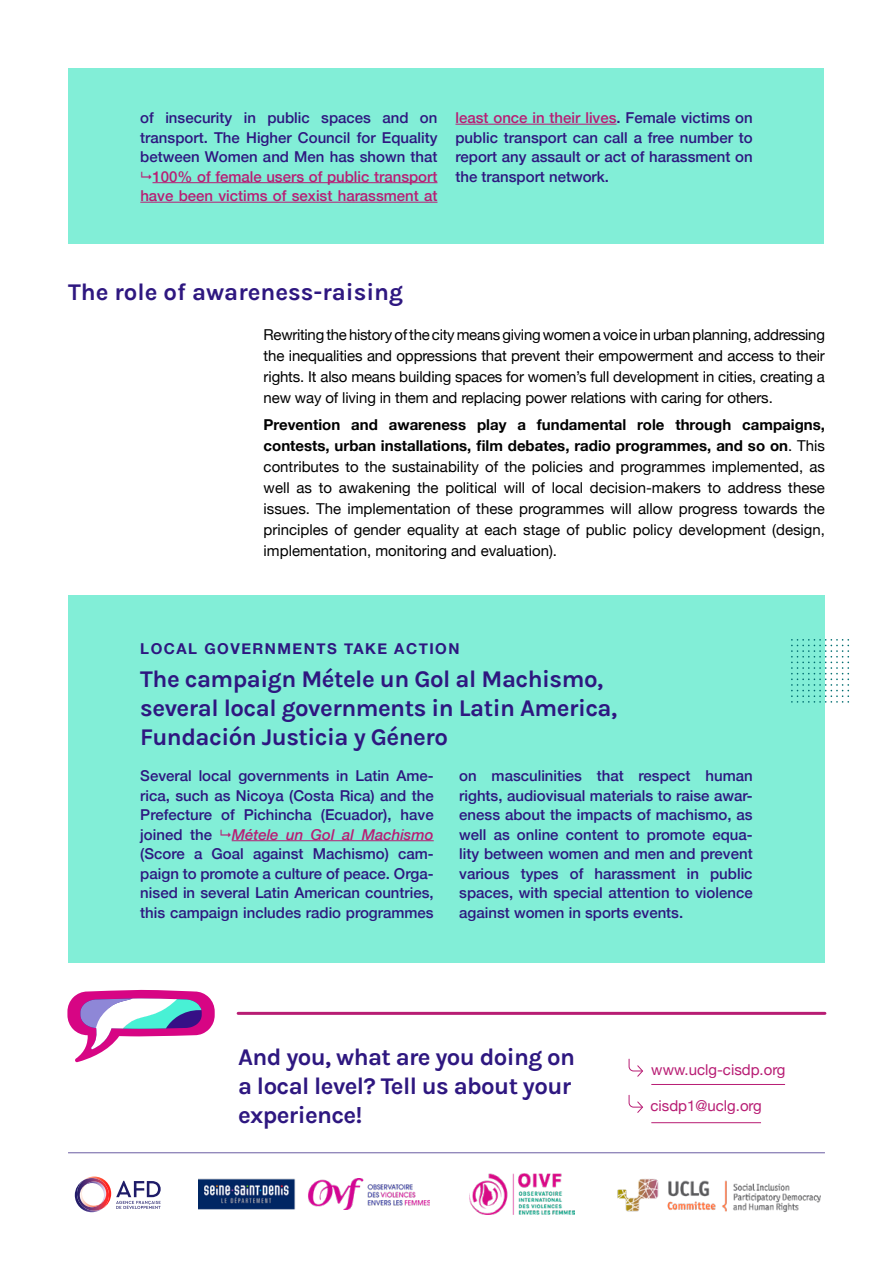
<style>
.page{position:relative;width:893px;height:1263px;background:#fff}
.page>*{position:absolute;margin:0;border:0;box-sizing:border-box;transform-origin:0 0}
.t1{font:24px/28.8px "Karla";letter-spacing:-.02em;color:#2e1780}
.t2{font:24px "Karla";color:#2e1780}
.t3{font:500 15px/19.5px "Helvetica Neue";color:#2e1780;text-align:justify}
.t4{font:15px/21px "Helvetica Neue";letter-spacing:-.005em;color:#000;text-align:justify}
.t5{font:500 15px/19.5px "Helvetica Neue";color:#b81d74;text-align:right}
.t6{font:15px "Helvetica Neue";color:#b81d74}
.t7{font:700 15px "Helvetica Neue";letter-spacing:.1em;color:#2e1780}
.t8{font:italic 500 15px "Helvetica Neue";color:#b81d74}
.s1{color:#b81d74}
.s2{font-weight:700}
</style>
<div class="page">
<div style="left:69px;top:68px;width:755px;height:176px;background:#82eed7"></div>
<div style="left:68px;top:595px;width:757px;height:367px;background:#82eed7"></div>
<hr style="left:232px;top:840px;width:202px;height:1px;background:#b81d74">
<svg style="left:791px;top:639px;width:58px;height:64px"></svg>
<hr style="left:152px;top:182px;width:285px;height:1px;background:#b81d74">
<hr style="left:140px;top:202px;width:297px;height:1px;background:#b81d74">
<hr style="left:455px;top:124px;width:161px;height:1px;background:#b81d74">
<img style="left:617px;top:1178px;width:204px;height:35px">
<img style="left:199px;top:1179px;width:230px;height:31px">
<img style="left:469px;top:1174px;width:105px;height:41px">
<svg style="left:87px;top:1176px;width:24px;height:26px"></svg>
<svg style="left:75px;top:1187px;width:23px;height:25px"></svg>
<svg style="left:77px;top:1178px;width:32px;height:33px"></svg>
<svg style="left:116px;top:1181px;width:45px;height:28px"></svg>
<hr style="left:68px;top:1152px;width:757px;height:1px;background:#6a5ca2">
<svg style="left:67px;top:990px;width:148px;height:72px"></svg>
<hr style="left:651px;top:1084px;width:134px;height:1px;background:#b81d74">
<hr style="left:651px;top:1122px;width:110px;height:1px;background:#b81d74">
<svg style="left:628px;top:1058px;width:15px;height:19px"></svg>
<svg style="left:628px;top:1094px;width:15px;height:19px"></svg>
<hr style="left:238px;top:1012px;width:587px;height:3px;background:#b81d74">
<p class="t3" style="left:140px;top:107px;width:299px">of insecurity in public spaces and on transport. The Higher Council for Equality between Women and Men has shown that</p>
<p class="t5" style="left:140px;top:165px;width:299px">100% of female users of public transport have been victims of sexist harassment at</p>
<p class="t3" style="left:455px;top:107px;width:299px"><span class="s1">least once in their lives</span>. Female victims on public transport can call a free number to report any assault or act of harassment on the transport network.</p>
<h1 class="t2" style="left:68px;top:276px;width:337px">The role of awareness-raising</h1>
<p class="t4" style="left:264px;top:325px;width:563px">Rewriting the history of the city means giving women a voice in urban planning, addressing the inequalities and oppressions that prevent their empowerment and access to their rights. It also means building spaces for women’s full development in cities, creating a new way of living in them and replacing power relations with caring for others.</p>
<p class="t4" style="left:264px;top:415px;width:563px"><span class="s2">Prevention and awareness play a fundamental role through campaigns, contests, urban installations, film debates, radio programmes, and so on</span>. This contributes to the sustainability of the policies and programmes implemented, as well as to awakening the political will of local decision-makers to address these issues. The implementation of these programmes will allow progress towards the principles of gender equality at each stage of public policy development (design, implementation, monitoring and evaluation).</p>
<p class="t7" style="left:140px;top:637px;width:321px">LOCAL GOVERNMENTS TAKE ACTION</p>
<h1 class="t1" style="left:140px;top:664px;width:478px">The campaign Métele un Gol al Machismo, several local governments in Latin America,<br>Fundación Justicia y Género</h1>
<p class="t3" style="left:140px;top:765px;width:295px">Several local governments in Latin Ame&shy;rica, such as Nicoya (Costa Rica) and the Prefecture of Pichincha (Ecuador), have joined the</p>
<p class="t3" style="left:459px;top:765px;width:295px">on masculinities that respect human rights, audiovisual materials to raise awar&shy;eness about the impacts of machismo, as well as online content to promote equa&shy;lity between women and men and prevent various types of harassment in public spaces, with special attention to violence against women in sports events.</p>
<p class="t8" style="left:232px;top:821px;width:204px">Métele un Gol al Machismo</p>
<p class="t3" style="left:140px;top:843px;width:295px">(Score a Goal against Machismo) cam&shy;paign to promote a culture of peace. Orga&shy;nised in several Latin American countries, this campaign includes radio programmes</p>
<h1 class="t1" style="left:238px;top:1042px;width:338px">And you, what are you doing on a local level? Tell us about your experience!</h1>
<p class="t6" style="left:651px;top:1059px;width:136px">www.uclg-cisdp.org</p>
<p class="t6" style="left:650px;top:1095px;width:113px">cisdp1@uclg.org</p>
</div>
